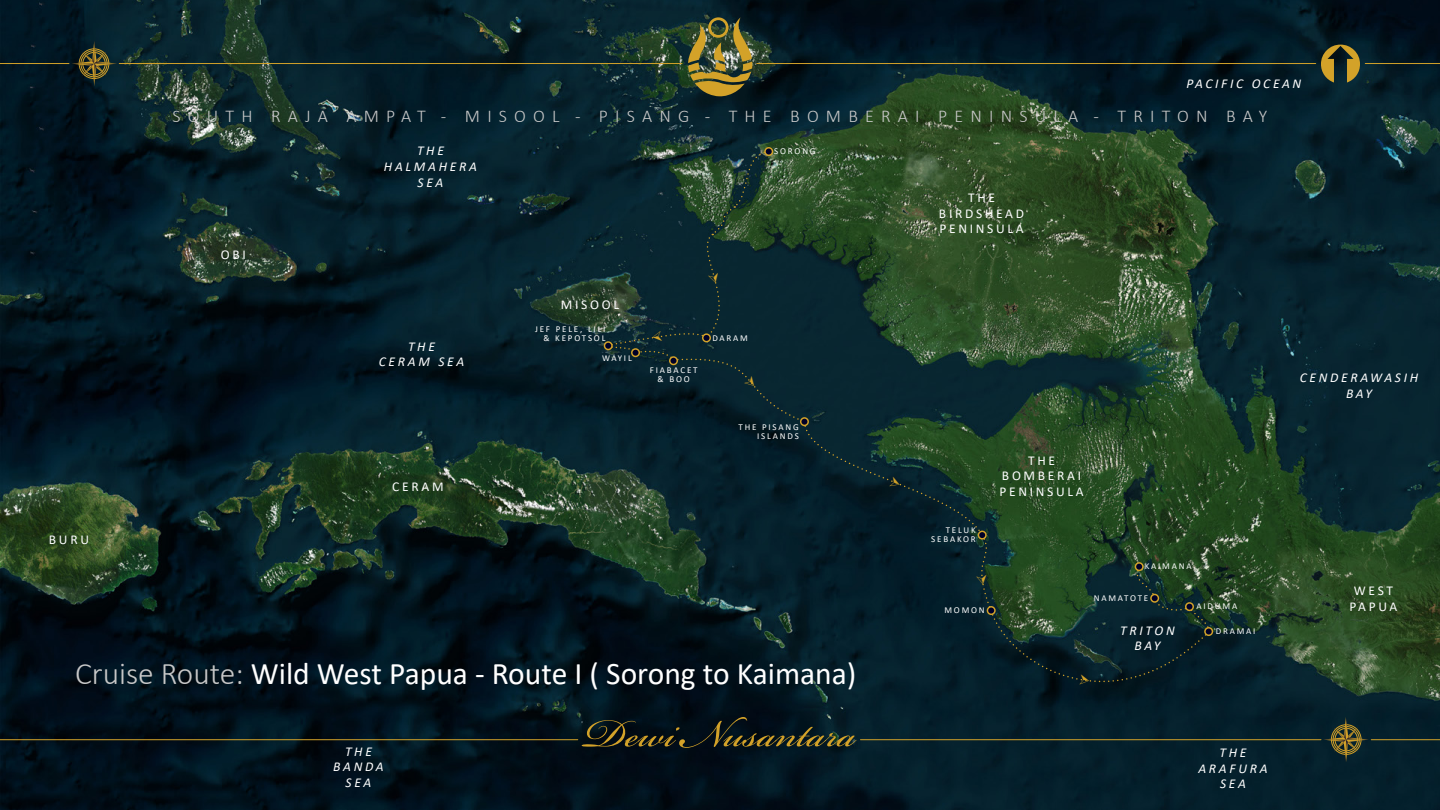
<style>
.page{position:relative;width:1440px;height:810px;background:#fff}
.page>*{position:absolute;margin:0;border:0;box-sizing:border-box;transform-origin:0 0}
.t1{font:61.5px "Bickham Script Pro";color:#d3a229}
.t2{font:31.5px "Calibri";color:#fff}
.t3{font:300 18px "Calibri";letter-spacing:.4em;color:#c8c8c8}
.t4{font:italic 13.5px/15.8px "Calibri";letter-spacing:.2em;color:#fff;text-align:center}
.t5{font:13.5px/15.8px "Calibri";letter-spacing:.2em;color:#fff;text-align:center}
.t6{font:9px/9px "Calibri";letter-spacing:.2em;color:#fff;text-align:right}
.s1{font-weight:300;color:#c8c8c8}
</style>
<div class="page">
<img style="left:0;top:0;width:1440px;height:810px">
<svg style="left:764px;top:147px;width:9px;height:9px"></svg>
<hr style="left:119px;top:63px;width:563px;height:1px;background:#d3a229">
<hr style="left:0;top:63px;width:69px;height:1px;background:#d3a229">
<svg style="left:71px;top:41px;width:46px;height:45px;background:#2d3627"></svg>
<img style="left:688px;top:17px;width:65px;height:80px">
<hr style="left:0;top:739px;width:578px;height:1px;background:#d3a229">
<hr style="left:1371px;top:739px;width:69px;height:1px;background:#d3a229">
<hr style="left:860px;top:739px;width:461px;height:1px;background:#d3a229">
<svg style="left:1323px;top:717px;width:46px;height:46px;background:#2e392b"></svg>
<hr style="left:757px;top:63px;width:559px;height:1px;background:#d3a229">
<hr style="left:1365px;top:63px;width:75px;height:1px;background:#d3a229">
<svg style="left:605px;top:149px;width:607px;height:576px;background:#173329"></svg>
<svg style="left:1321px;top:44px;width:39px;height:38px"></svg>
<h3 class="t4" style="left:1186px;top:77px;width:117px">PACIFIC OCEAN</h3>
<h3 class="t3" style="left:173px;top:109px;width:1096px">SOUTH RAJA AMPAT - MISOOL - PISANG - THE BOMBERAI PENINSULA - TRITON BAY</h3>
<h3 class="t5" style="left:49px;top:533px;width:42px">BURU</h3>
<h3 class="t5" style="left:221px;top:248px;width:27px">OBI</h3>
<h3 class="t4" style="left:384px;top:144px;width:95px">THE<br>HALMAHERA<br>SEA</h3>
<h3 class="t4" style="left:379px;top:339px;width:87px">THE<br>CERAM SEA</h3>
<h3 class="t5" style="left:392px;top:479px;width:53px">CERAM</h3>
<p class="t6" style="left:774px;top:148px;width:43px">SORONG</p>
<h3 class="t5" style="left:561px;top:298px;width:60px">MISOOL</h3>
<p class="t6" style="left:535px;top:325px;width:72px">JEF PELE, LILI &amp; KEPOTSOL</p>
<p class="t6" style="left:602px;top:354px;width:31px">WAYIL</p>
<p class="t6" style="left:650px;top:366px;width:49px;text-align:center">FIABACET &amp; BOO</p>
<p class="t6" style="left:712px;top:334px;width:37px">DARAM</p>
<p class="t6" style="left:739px;top:423px;width:62px">THE PISANG<br>ISLANDS</p>
<h2 class="t2" style="left:75px;top:660px;width:783px"><span class="s1">Cruise Route:</span> Wild West Papua - Route I ( Sorong to Kaimana)</h2>
<h3 class="t5" style="left:939px;top:191px;width:87px">THE<br>BIRDSHEAD<br>PENINSULA</h3>
<p class="t6" style="left:931px;top:527px;width:46px">TELUK<br>SEBAKOR</p>
<p class="t6" style="left:944px;top:607px;width:42px">MOMON</p>
<h3 class="t5" style="left:999px;top:453px;width:86px">THE<br>BOMBERAI<br>PENINSULA</h3>
<p class="t6" style="left:1145px;top:563px;width:48px">KAIMANA</p>
<p class="t6" style="left:1094px;top:594px;width:56px">NAMATOTE</p>
<h3 class="t4" style="left:1120px;top:623px;width:56px">TRITON<br>BAY</h3>
<p class="t6" style="left:1197px;top:603px;width:42px">AIDUMA</p>
<p class="t6" style="left:1216px;top:628px;width:41px">DRAMAI</p>
<h1 class="t1" style="left:584px;top:689px;width:273px">Dewi Nusantara</h1>
<h3 class="t4" style="left:333px;top:744px;width:52px">THE<br>BANDA<br>SEA</h3>
<h3 class="t4" style="left:1198px;top:746px;width:71px">THE<br>ARAFURA<br>SEA</h3>
<h3 class="t4" style="left:1300px;top:371px;width:120px">CENDERAWASIH<br>BAY</h3>
<h3 class="t5" style="left:1350px;top:584px;width:49px">WEST<br>PAPUA</h3>
</div>
